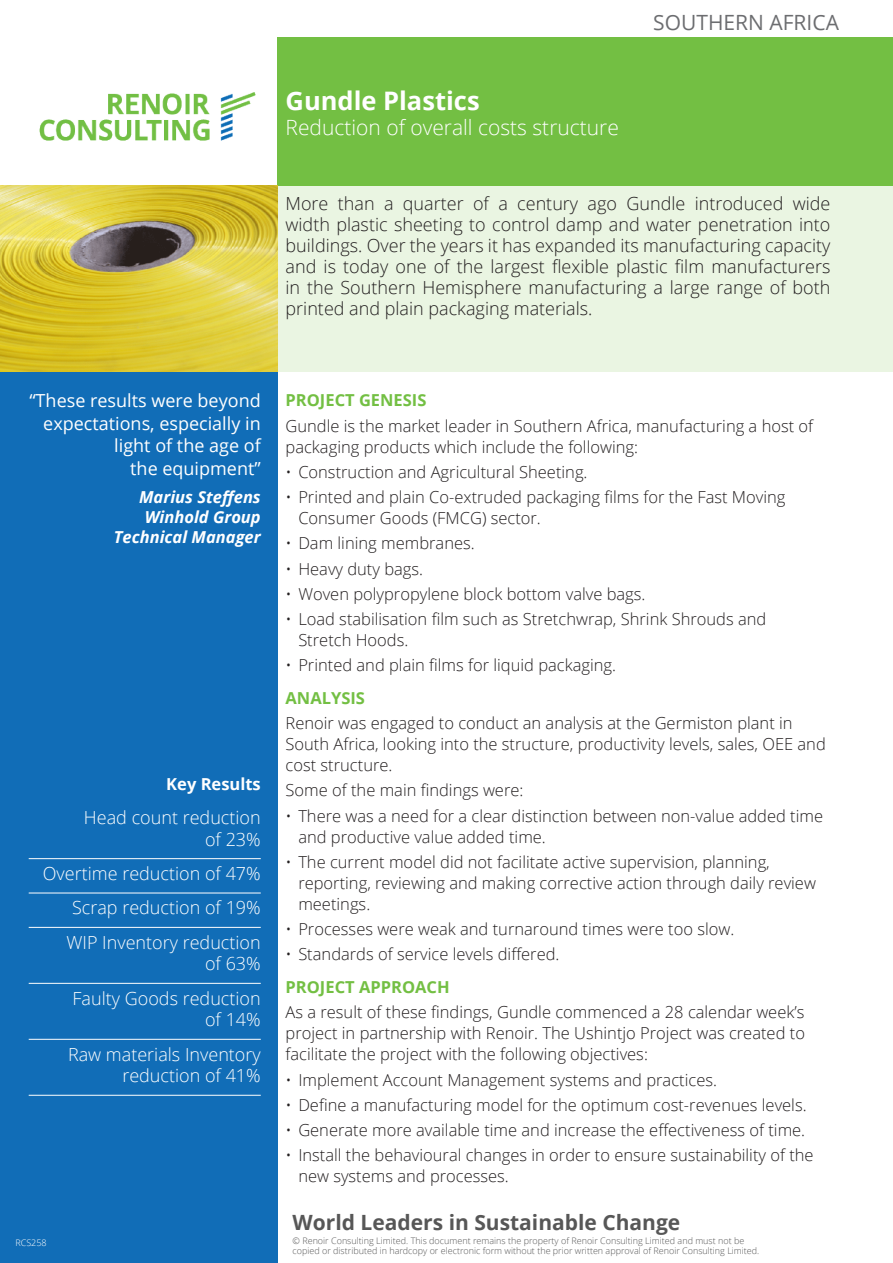
<style>
.page{position:relative;width:893px;height:1263px;background:#fff}
.page>*{position:absolute;margin:0;border:0;box-sizing:border-box;transform-origin:0 0}
.Main_Title{font:700 25.5px "Open Sans";color:#fff}
.Tagline{font:300 21px "Open Sans";color:#fff}
.t1{font:700 21px "Open Sans";color:#575757}
.t2{font:21px "Open Sans";color:#6c6d70}
.Main_Para{font:300 18px/21px "Open Sans";color:#231f20;text-align:justify}
.Key_Results_underlin{font:300 18px/21.6px "Open Sans";color:#fff;text-align:right}
.Testimonial{font:18px/22.5px "Open Sans";color:#fff;text-align:right}
.General_Para{font:300 16.5px/21px "Open Sans";color:#231f20}
.Testimonial_name_des{font:italic 700 16.5px/19.8px "Open Sans";color:#fff;text-align:right}
.Section_Titles{font:700 16.5px "Open Sans";color:#73bf43}
.Key_Results{font:700 16.5px "Open Sans";color:#fff}
.t3{font:300 9px/10.5px "Open Sans";color:#575757}
.t4{font:300 9px "Open Sans";color:#fff}
</style>
<div class="page">
<div style="left:0;top:371px;width:277px;height:892px;background:#116db7"></div>
<div style="left:277px;top:37px;width:615px;height:149px;background:#73bf43"></div>
<img style="left:39px;top:93px;width:216px;height:47px">
<hr style="left:29px;top:858px;width:232px;height:1px;background:#fff">
<hr style="left:29px;top:893px;width:232px;height:1px;background:#fff">
<hr style="left:29px;top:927px;width:232px;height:1px;background:#fff">
<hr style="left:29px;top:983px;width:232px;height:1px;background:#fff">
<hr style="left:29px;top:1039px;width:232px;height:1px;background:#fff">
<hr style="left:29px;top:1095px;width:232px;height:1px;background:#fff">
<div style="left:277px;top:186px;width:615px;height:185px;background:#eaf5e2"></div>
<img style="left:0;top:186px;width:277px;height:185px">
<p class="Main_Title" style="left:286px;top:83px;width:196px">Gundle Plastics</p>
<p class="Tagline" style="left:286px;top:113px;width:335px">Reduction of overall costs structure</p>
<p class="t2" style="left:653px;top:8px;width:187px">SOUTHERN AFRICA</p>
<p class="Main_Para" style="left:286px;top:193px;width:546px">More than a quarter of a century ago Gundle introduced wide width plastic sheeting to control damp and water penetration into buildings. Over the years it has expanded its manufacturing capacity and is today one of the largest flexible plastic film manufacturers in the Southern Hemisphere manufacturing a large range of both printed and plain packaging materials.</p>
<p class="Testimonial" style="left:29px;top:389px;width:233px">“These results were beyond expectations, especially in light of the age of<br>the equipment”</p>
<p class="Testimonial_name_des" style="left:114px;top:487px;width:148px">Marius Steffens<br>Winhold Group<br>Technical Manager</p>
<p class="Key_Results" style="left:166px;top:772px;width:96px">Key Results</p>
<p class="Key_Results_underlin" style="left:84px;top:806px;width:178px">Head count reduction of 23%</p>
<p class="Key_Results_underlin" style="left:43px;top:862px;width:219px">Overtime reduction of 47%</p>
<p class="Key_Results_underlin" style="left:72px;top:896px;width:190px">Scrap reduction of 19%</p>
<p class="Key_Results_underlin" style="left:66px;top:931px;width:196px">WIP Inventory reduction of 63%</p>
<p class="Key_Results_underlin" style="left:73px;top:987px;width:190px">Faulty Goods reduction of 14%</p>
<p class="Key_Results_underlin" style="left:68px;top:1043px;width:194px">Raw materials Inventory reduction of 41%</p>
<p class="t4" style="left:15px;top:1237px;width:33px">RCS258</p>
<p class="Section_Titles" style="left:286px;top:389px;width:142px">PROJECT GENESIS</p>
<p class="General_Para" style="left:286px;top:415px;width:529px">Gundle is the market leader in Southern Africa, manufacturing a host of packaging products which include the following:</p>
<p class="General_Para" style="left:286px;top:461px;width:303px">• Construction and Agricultural Sheeting.</p>
<p class="General_Para" style="left:298px;top:486px;width:489px;text-indent:-13px">• Printed and plain Co-extruded packaging films for the Fast Moving<br>Consumer Goods (FMCG) sector.</p>
<p class="General_Para" style="left:286px;top:532px;width:191px">• Dam lining membranes.</p>
<p class="General_Para" style="left:286px;top:558px;width:139px">• Heavy duty bags.</p>
<p class="General_Para" style="left:286px;top:583px;width:361px">• Woven polypropylene block bottom valve bags.</p>
<p class="General_Para" style="left:298px;top:608px;width:469px;text-indent:-13px">• Load stabilisation film such as Stretchwrap, Shrink Shrouds and<br>Stretch Hoods.</p>
<p class="General_Para" style="left:286px;top:654px;width:332px">• Printed and plain films for liquid packaging.</p>
<p class="Section_Titles" style="left:286px;top:686px;width:81px">ANALYSIS</p>
<p class="General_Para" style="left:286px;top:712px;width:542px">Renoir was engaged to conduct an analysis at the Germiston plant in<br>South Africa, looking into the structure, productivity levels, sales, OEE and cost structure.</p>
<p class="General_Para" style="left:286px;top:779px;width:239px">Some of the main findings were:</p>
<p class="General_Para" style="left:298px;top:805px;width:526px;text-indent:-13px">• There was a need for a clear distinction between non-value added time and productive value added time.</p>
<p class="General_Para" style="left:298px;top:851px;width:519px;text-indent:-13px">• The current model did not facilitate active supervision, planning, reporting, reviewing and making corrective action through daily review meetings.</p>
<p class="General_Para" style="left:286px;top:918px;width:450px">• Processes were weak and turnaround times were too slow.</p>
<p class="General_Para" style="left:286px;top:943px;width:275px">• Standards of service levels differed.</p>
<p class="Section_Titles" style="left:286px;top:975px;width:166px">PROJECT APPROACH</p>
<p class="General_Para" style="left:286px;top:1001px;width:521px;text-align:justify">As a result of these findings, Gundle commenced a 28 calendar week’s project in partnership with Renoir. The Ushintjo Project was created to facilitate the project with the following objectives:</p>
<p class="General_Para" style="left:286px;top:1068px;width:433px">• Implement Account Management systems and practices.</p>
<p class="General_Para" style="left:286px;top:1094px;width:523px">• Define a manufacturing model for the optimum cost-revenues levels.</p>
<p class="General_Para" style="left:286px;top:1119px;width:521px">• Generate more available time and increase the effectiveness of time.</p>
<p class="General_Para" style="left:298px;top:1144px;width:517px;text-indent:-13px">• Install the behavioural changes in order to ensure sustainability of the new systems and processes.</p>
<p class="t1" style="left:293px;top:1208px;width:389px">World Leaders in Sustainable Change</p>
<p class="t3" style="left:293px;top:1235px;width:468px">© Renoir Consulting Limited. This document remains the property of Renoir Consulting Limited and must not be copied or distributed in hardcopy or electronic form without the prior written approval of Renoir Consulting Limited.</p>
</div>
